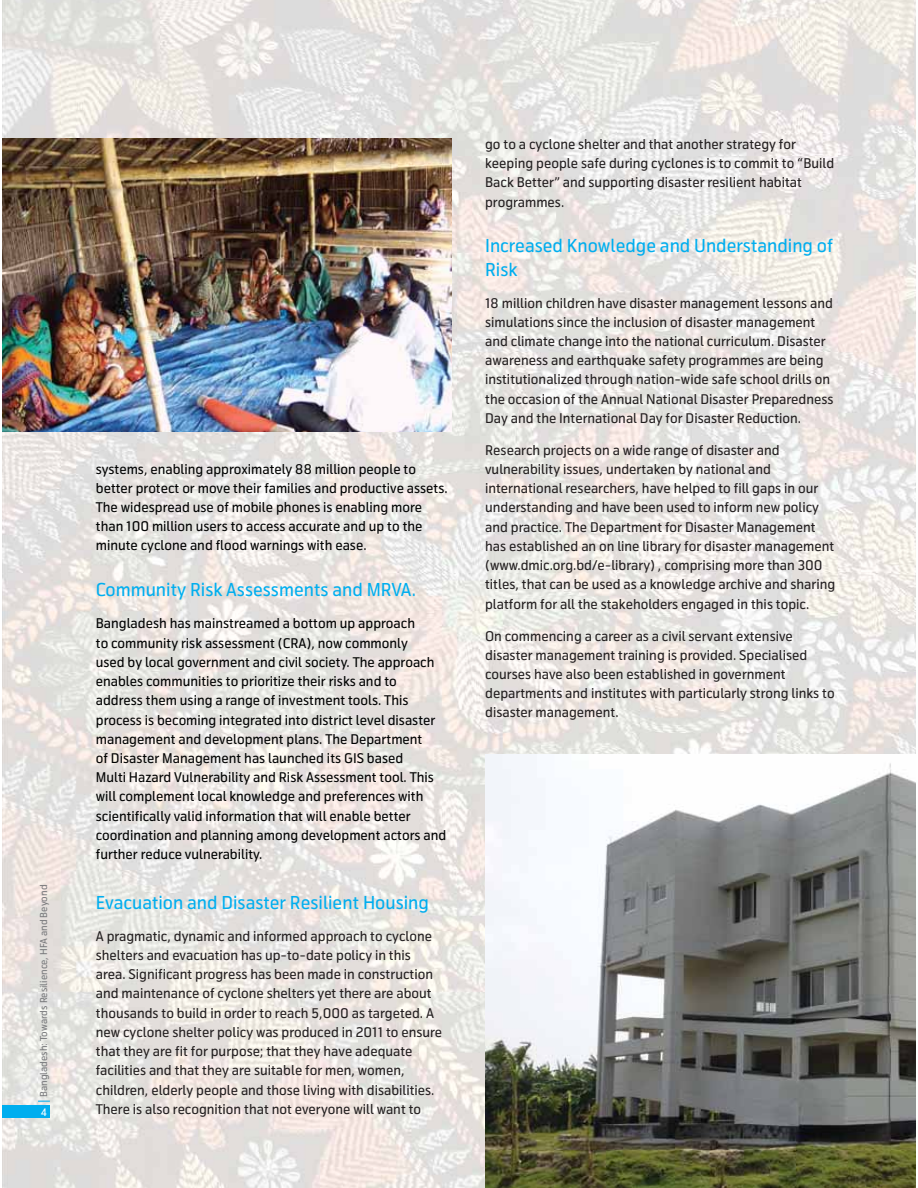
<style>
.page{position:relative;width:918px;height:1188px;background:#fff}
.page>*{position:absolute;margin:0;border:0;box-sizing:border-box;transform-origin:0 0}
.t1{font:17.7px/23.1px "Telenor";color:#00aeef}
.t2{font:13.35px/19.2px "Telenor";color:#231f20}
.t3{font:13.35px/19.2px "Telenor";color:#010202}
.t4{font:10.35px "Telenor";color:#fff}
.t5{font:9.6px "Telenor";color:#77787b}
</style>
<div class="page">
<img style="left:2px;top:155px;width:914px;height:1033px">
<img style="left:2px;top:0;width:914px;height:155px">
<svg style="left:38px;top:1101px;width:12px;height:1px"></svg>
<div style="left:2px;top:1105px;width:48px;height:13px;background:#00aeef"></div>
<img style="left:2px;top:139px;width:450px;height:293px">
<img style="left:485px;top:754px;width:431px;height:434px">
<p class="t5" style="left:40px;top:1097px;width:214px;rotate:-90deg">Bangladesh: Towards Resilience, HFA and Beyond</p>
<p class="t4" style="left:41px;top:1108px;width:8px">4</p>
<p class="t3" style="left:96px;top:460px;width:353px">systems, enabling approximately 88 million people to better protect or move their families and productive assets.<br>The widespread use of mobile phones is enabling more than 100 million users to access accurate and up to the minute cyclone and flood warnings with ease.</p>
<h1 class="t1" style="left:96px;top:580px;width:322px">Community Risk Assessments and MRVA.</h1>
<p class="t3" style="left:96px;top:615px;width:352px">Bangladesh has mainstreamed a bottom up approach<br>to community risk assessment (CRA), now commonly<br>used by local government and civil society. The approach enables communities to prioritize their risks and to address them using a range of investment tools. This process is becoming integrated into district level disaster management and development plans. The Department<br>of Disaster Management has launched its GIS based<br>Multi Hazard Vulnerability and Risk Assessment tool. This will complement local knowledge and preferences with scientifically valid information that will enable better coordination and planning among development actors and further reduce vulnerability.</p>
<h1 class="t1" style="left:96px;top:892px;width:335px">Evacuation and Disaster Resilient Housing</h1>
<p class="t2" style="left:96px;top:928px;width:348px">A pragmatic, dynamic and informed approach to cyclone shelters and evacuation has up-to-date policy in this area. Significant progress has been made in construction and maintenance of cyclone shelters yet there are about thousands to build in order to reach 5,000 as targeted. A new cyclone shelter policy was produced in 2011 to ensure that they are fit for purpose; that they have adequate facilities and that they are suitable for men, women, children, elderly people and those living with disabilities.<br>There is also recognition that not everyone will want to</p>
<p class="t2" style="left:485px;top:136px;width:351px">go to a cyclone shelter and that another strategy for keeping people safe during cyclones is to commit to “Build Back Better” and supporting disaster resilient habitat programmes.</p>
<h1 class="t1" style="left:485px;top:236px;width:350px">Increased Knowledge and Understanding of<br>Risk</h1>
<p class="t2" style="left:485px;top:294px;width:350px">18 million children have disaster management lessons and simulations since the inclusion of disaster management and climate change into the national curriculum. Disaster awareness and earthquake safety programmes are being institutionalized through nation-wide safe school drills on the occasion of the Annual National Disaster Preparedness Day and the International Day for Disaster Reduction.</p>
<p class="t2" style="left:485px;top:442px;width:352px">Research projects on a wide range of disaster and vulnerability issues, undertaken by national and international researchers, have helped to fill gaps in our understanding and have been used to inform new policy and practice. The Department for Disaster Management has established an on line library for disaster management (www.dmic.org.bd/e-library) , comprising more than 300 titles, that can be used as a knowledge archive and sharing platform for all the stakeholders engaged in this topic.</p>
<p class="t2" style="left:485px;top:627px;width:351px">On commencing a career as a civil servant extensive disaster management training is provided. Specialised courses have also been established in government departments and institutes with particularly strong links to disaster management.</p>
</div>
